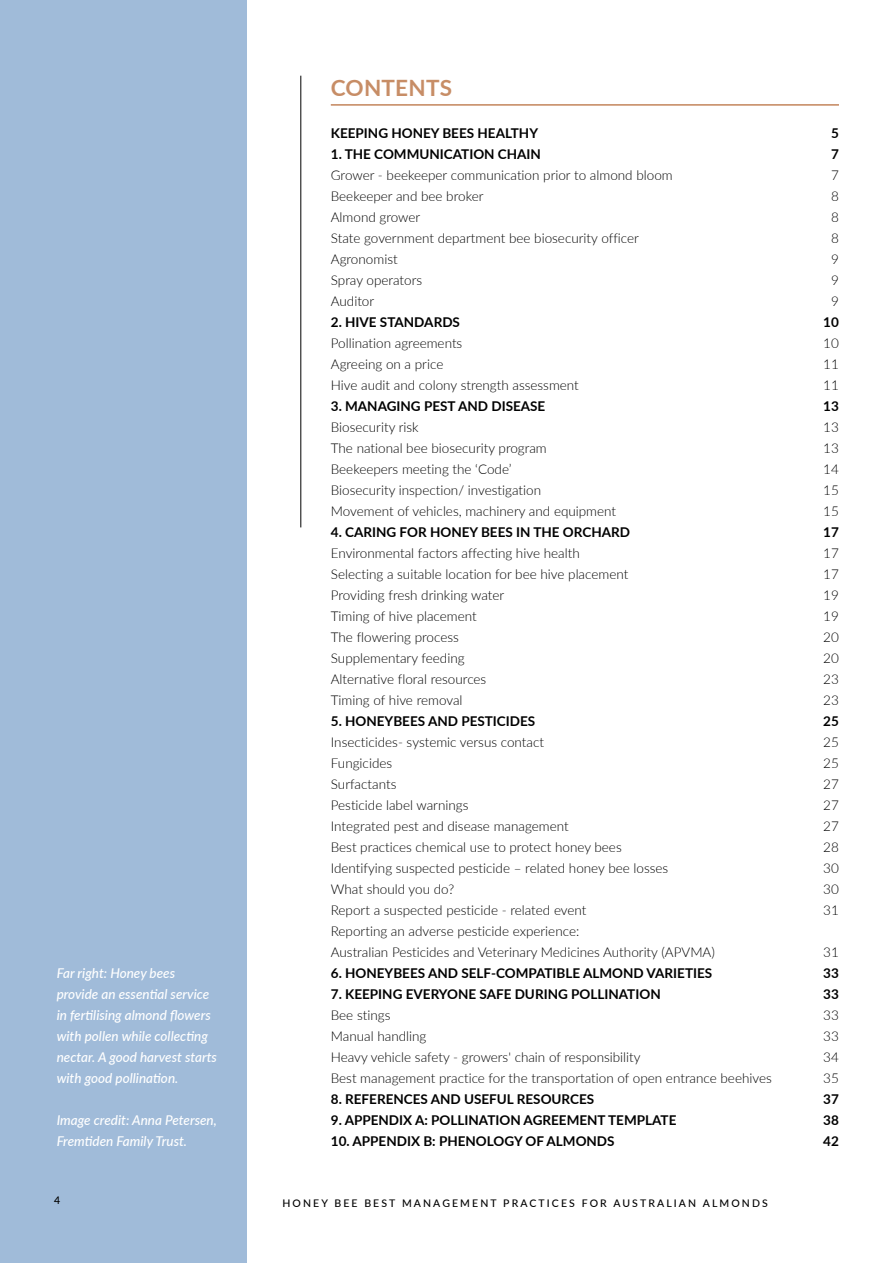
<style>
.page{position:relative;width:893px;height:1263px;background:#fff}
.page>*{position:absolute;margin:0;border:0;box-sizing:border-box;transform-origin:0 0}
.t1{font:700 22.5px "Lato";letter-spacing:.01em;color:#c78d66}
.t2{font:300 13.5px/21px "Lato";color:#000}
.t3{font:700 13.5px "Lato";color:#000}
.t4{font:italic 500 13.5px/21px "Lato";color:#fff}
.t5{font:500 10.5px "Lato";letter-spacing:.2em;color:#000}
</style>
<div class="page">
<div style="left:0;top:0;width:246px;height:1263px;background:#a0bbd9"></div>
<hr style="left:300px;top:76px;width:1px;height:451px;background:#000">
<hr style="left:331px;top:104px;width:508px;height:1px;background:#c78d66">
<hr style="left:331px;top:105px;width:508px;height:1px;background:#c78d66">
<p class="t4" style="left:57px;top:962px;width:162px">Far right: Honey bees provide an essential service in fertilising almond flowers with pollen while collecting nectar. A good harvest starts with good pollination.</p>
<p class="t4" style="left:57px;top:1109px;width:162px">Image credit: Anna Petersen,<br>Fremtiden Family Trust.</p>
<h1 class="t1" style="left:331px;top:71px;width:123px">CONTENTS</h1>
<p class="t3" style="left:331px;top:123px;width:209px">KEEPING HONEY BEES HEALTHY</p>
<p class="t3" style="left:831px;top:123px;width:9px">5</p>
<p class="t3" style="left:331px;top:144px;width:212px">1. THE COMMUNICATION CHAIN</p>
<p class="t3" style="left:831px;top:144px;width:9px">7</p>
<p class="t2" style="left:331px;top:164px;width:343px">Grower - beekeeper communication prior to almond bloom</p>
<p class="t2" style="left:831px;top:164px;width:9px">7</p>
<p class="t2" style="left:331px;top:185px;width:154px">Beekeeper and bee broker</p>
<p class="t2" style="left:831px;top:185px;width:9px">8</p>
<p class="t2" style="left:331px;top:206px;width:91px">Almond grower</p>
<p class="t2" style="left:831px;top:206px;width:9px">8</p>
<p class="t2" style="left:331px;top:227px;width:310px">State government department bee biosecurity officer</p>
<p class="t2" style="left:831px;top:227px;width:9px">8</p>
<p class="t2" style="left:331px;top:248px;width:68px">Agronomist</p>
<p class="t2" style="left:831px;top:248px;width:9px">9</p>
<p class="t2" style="left:331px;top:269px;width:93px">Spray operators</p>
<p class="t2" style="left:831px;top:269px;width:9px">9</p>
<p class="t2" style="left:331px;top:290px;width:45px">Auditor</p>
<p class="t2" style="left:831px;top:290px;width:9px">9</p>
<p class="t3" style="left:331px;top:312px;width:131px">2. HIVE STANDARDS</p>
<p class="t3" style="left:823px;top:312px;width:17px">10</p>
<p class="t2" style="left:331px;top:332px;width:133px">Pollination agreements</p>
<p class="t2" style="left:823px;top:332px;width:17px">10</p>
<p class="t2" style="left:331px;top:353px;width:114px">Agreeing on a price</p>
<p class="t2" style="left:823px;top:353px;width:17px">11</p>
<p class="t2" style="left:331px;top:374px;width:250px">Hive audit and colony strength assessment</p>
<p class="t2" style="left:823px;top:374px;width:17px">11</p>
<p class="t3" style="left:331px;top:396px;width:216px">3. MANAGING PEST AND DISEASE</p>
<p class="t3" style="left:823px;top:396px;width:17px">13</p>
<p class="t2" style="left:331px;top:416px;width:89px">Biosecurity risk</p>
<p class="t2" style="left:823px;top:416px;width:17px">13</p>
<p class="t2" style="left:331px;top:437px;width:217px">The national bee biosecurity program</p>
<p class="t2" style="left:823px;top:437px;width:17px">13</p>
<p class="t2" style="left:331px;top:458px;width:182px">Beekeepers meeting the ‘Code’</p>
<p class="t2" style="left:823px;top:458px;width:17px">14</p>
<p class="t2" style="left:331px;top:479px;width:212px">Biosecurity inspection/ investigation</p>
<p class="t2" style="left:823px;top:479px;width:17px">15</p>
<p class="t2" style="left:331px;top:500px;width:287px">Movement of vehicles, machinery and equipment</p>
<p class="t2" style="left:823px;top:500px;width:17px">15</p>
<p class="t3" style="left:331px;top:522px;width:301px">4. CARING FOR HONEY BEES IN THE ORCHARD</p>
<p class="t3" style="left:823px;top:522px;width:17px">17</p>
<p class="t2" style="left:331px;top:542px;width:250px">Environmental factors affecting hive health</p>
<p class="t2" style="left:823px;top:542px;width:17px">17</p>
<p class="t2" style="left:331px;top:563px;width:299px">Selecting a suitable location for bee hive placement</p>
<p class="t2" style="left:823px;top:563px;width:17px">17</p>
<p class="t2" style="left:331px;top:584px;width:175px">Providing fresh drinking water</p>
<p class="t2" style="left:823px;top:584px;width:17px">19</p>
<p class="t2" style="left:331px;top:605px;width:147px">Timing of hive placement</p>
<p class="t2" style="left:823px;top:605px;width:17px">19</p>
<p class="t2" style="left:331px;top:626px;width:130px">The flowering process</p>
<p class="t2" style="left:823px;top:626px;width:17px">20</p>
<p class="t2" style="left:331px;top:647px;width:135px">Supplementary feeding</p>
<p class="t2" style="left:823px;top:647px;width:17px">20</p>
<p class="t2" style="left:331px;top:668px;width:157px">Alternative floral resources</p>
<p class="t2" style="left:823px;top:668px;width:17px">23</p>
<p class="t2" style="left:331px;top:689px;width:133px">Timing of hive removal</p>
<p class="t2" style="left:823px;top:689px;width:17px">23</p>
<p class="t3" style="left:331px;top:711px;width:206px">5. HONEYBEES AND PESTICIDES</p>
<p class="t3" style="left:823px;top:711px;width:17px">25</p>
<p class="t2" style="left:331px;top:731px;width:215px">Insecticides- systemic versus contact</p>
<p class="t2" style="left:823px;top:731px;width:17px">25</p>
<p class="t2" style="left:331px;top:752px;width:63px">Fungicides</p>
<p class="t2" style="left:823px;top:752px;width:17px">25</p>
<p class="t2" style="left:331px;top:773px;width:67px">Surfactants</p>
<p class="t2" style="left:823px;top:773px;width:17px">27</p>
<p class="t2" style="left:331px;top:794px;width:139px">Pesticide label warnings</p>
<p class="t2" style="left:823px;top:794px;width:17px">27</p>
<p class="t2" style="left:331px;top:815px;width:239px">Integrated pest and disease management</p>
<p class="t2" style="left:823px;top:815px;width:17px">27</p>
<p class="t2" style="left:331px;top:836px;width:292px">Best practices chemical use to protect honey bees</p>
<p class="t2" style="left:823px;top:836px;width:17px">28</p>
<p class="t2" style="left:331px;top:857px;width:339px">Identifying suspected pesticide – related honey bee losses</p>
<p class="t2" style="left:823px;top:857px;width:17px">30</p>
<p class="t2" style="left:331px;top:878px;width:125px">What should you do?</p>
<p class="t2" style="left:823px;top:878px;width:17px">30</p>
<p class="t2" style="left:331px;top:899px;width:257px">Report a suspected pesticide - related event</p>
<p class="t2" style="left:823px;top:899px;width:17px">31</p>
<p class="t2" style="left:331px;top:920px;width:386px">Reporting an adverse pesticide experience:<br>Australian Pesticides and Veterinary Medicines Authority (APVMA)</p>
<p class="t2" style="left:823px;top:941px;width:17px">31</p>
<p class="t3" style="left:331px;top:963px;width:383px">6. HONEYBEES AND SELF-COMPATIBLE ALMOND VARIETIES</p>
<p class="t3" style="left:823px;top:963px;width:17px">33</p>
<p class="t3" style="left:331px;top:984px;width:331px">7. KEEPING EVERYONE SAFE DURING POLLINATION</p>
<p class="t3" style="left:823px;top:984px;width:17px">33</p>
<p class="t2" style="left:331px;top:1004px;width:61px">Bee stings</p>
<p class="t2" style="left:823px;top:1004px;width:17px">33</p>
<p class="t2" style="left:331px;top:1025px;width:97px">Manual handling</p>
<p class="t2" style="left:823px;top:1025px;width:17px">33</p>
<p class="t2" style="left:331px;top:1046px;width:311px">Heavy vehicle safety - growers' chain of responsibility</p>
<p class="t2" style="left:823px;top:1046px;width:17px">34</p>
<p class="t2" style="left:331px;top:1067px;width:442px">Best management practice for the transportation of open entrance beehives</p>
<p class="t2" style="left:823px;top:1067px;width:17px">35</p>
<p class="t3" style="left:331px;top:1089px;width:265px">8. REFERENCES AND USEFUL RESOURCES</p>
<p class="t3" style="left:823px;top:1089px;width:17px">37</p>
<p class="t3" style="left:331px;top:1110px;width:347px">9. APPENDIX A: POLLINATION AGREEMENT TEMPLATE</p>
<p class="t3" style="left:823px;top:1110px;width:17px">38</p>
<p class="t3" style="left:331px;top:1131px;width:285px">10. APPENDIX B: PHENOLOGY OF ALMONDS</p>
<p class="t3" style="left:823px;top:1131px;width:17px">42</p>
<p class="t5" style="left:54px;top:1193px;width:8px">4</p>
<p class="t5" style="left:282px;top:1195px;width:487px">HONEY BEE BEST MANAGEMENT PRACTICES FOR AUSTRALIAN ALMONDS</p>
</div>
